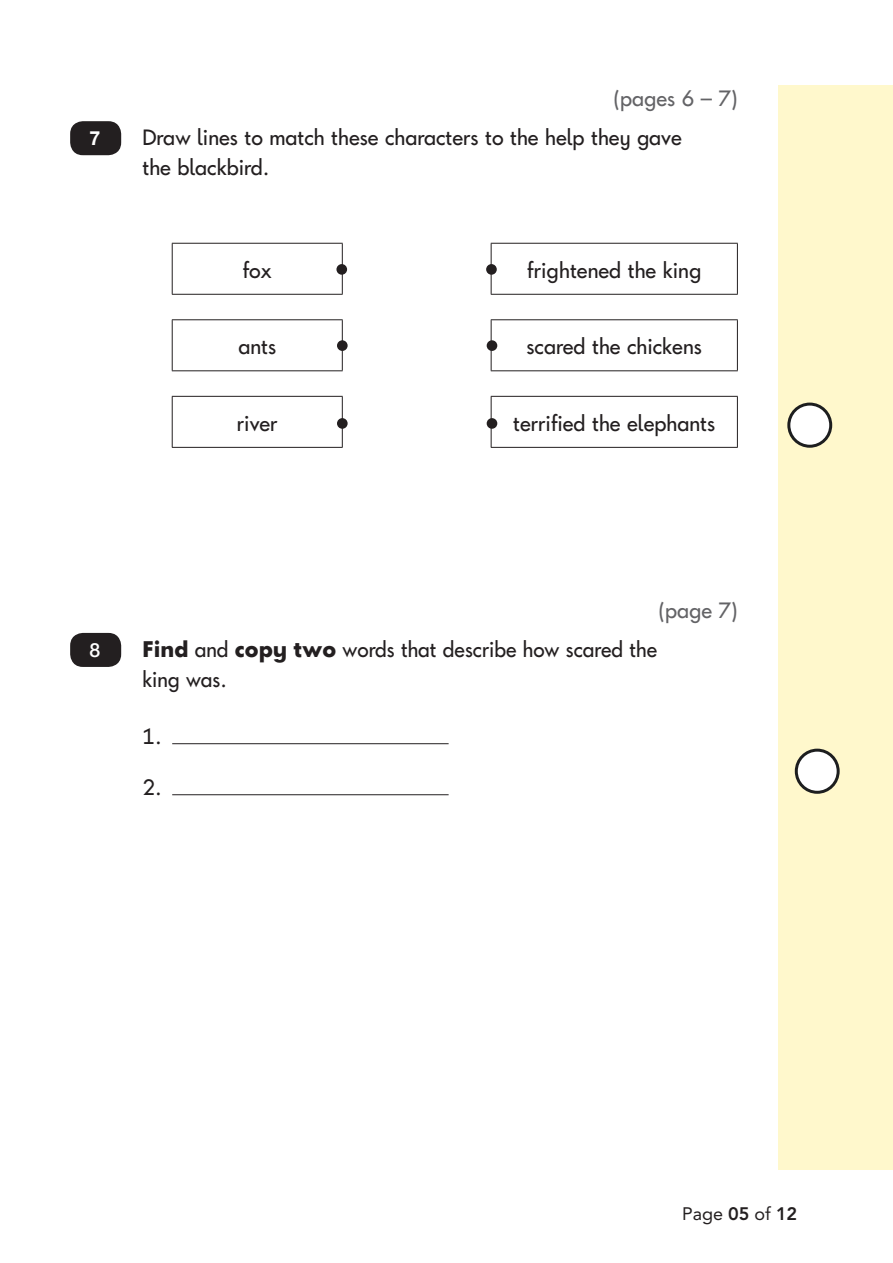
<style>
.page{position:relative;width:893px;height:1263px;background:#fff}
.page>*{position:absolute;margin:0;border:0;box-sizing:border-box;transform-origin:0 0}
.t1{font:22.5px/38.5px "Keystageone";color:#231f20}
.t2{font:22.5px "Keystageone";color:#636366}
.t3{font:700 19.5px "Helvetica Neue LT Std";color:#fff}
.t4{font:500 19.5px "Helvetica Neue LT Std";color:#fff}
.t5{font:18px "Avenir LT Std";color:#231f20}
.s1{color:#636366}
.s2{font-weight:700}
.s3{font-weight:800}
</style>
<div class="page">
<div style="left:778px;top:85px;width:115px;height:1084px;background:#fff8cc"></div>
<svg style="left:172px;top:243px;width:565px;height:204px"></svg>
<hr style="left:172px;top:243px;width:171px;height:1px;background:#231f20">
<hr style="left:172px;top:244px;width:1px;height:50px;background:#231f20">
<hr style="left:342px;top:244px;width:1px;height:50px;background:#231f20">
<hr style="left:491px;top:243px;width:247px;height:1px;background:#231f20">
<hr style="left:491px;top:244px;width:1px;height:50px;background:#231f20">
<hr style="left:737px;top:244px;width:1px;height:50px;background:#231f20">
<hr style="left:172px;top:294px;width:171px;height:1px;background:#231f20">
<hr style="left:491px;top:294px;width:247px;height:1px;background:#231f20">
<hr style="left:172px;top:319px;width:171px;height:1px;background:#231f20">
<hr style="left:172px;top:320px;width:1px;height:50px;background:#231f20">
<hr style="left:342px;top:320px;width:1px;height:50px;background:#231f20">
<hr style="left:491px;top:319px;width:247px;height:1px;background:#231f20">
<hr style="left:491px;top:320px;width:1px;height:50px;background:#231f20">
<hr style="left:737px;top:320px;width:1px;height:50px;background:#231f20">
<hr style="left:172px;top:370px;width:171px;height:1px;background:#231f20">
<hr style="left:491px;top:370px;width:247px;height:1px;background:#231f20">
<hr style="left:172px;top:396px;width:171px;height:1px;background:#231f20">
<hr style="left:491px;top:396px;width:247px;height:1px;background:#231f20">
<hr style="left:172px;top:447px;width:171px;height:1px;background:#231f20">
<hr style="left:491px;top:447px;width:247px;height:1px;background:#231f20">
<hr style="left:172px;top:397px;width:1px;height:50px;background:#231f20">
<hr style="left:342px;top:397px;width:1px;height:50px;background:#231f20">
<hr style="left:491px;top:397px;width:1px;height:50px;background:#231f20">
<hr style="left:737px;top:397px;width:1px;height:50px;background:#231f20">
<div style="left:336px;top:264px;width:11px;height:11px;background:#231f20;border-radius:50%"></div>
<div style="left:486px;top:264px;width:11px;height:11px;background:#231f20;border-radius:50%"></div>
<div style="left:337px;top:340px;width:11px;height:11px;background:#231f20;border-radius:50%"></div>
<div style="left:487px;top:340px;width:10px;height:11px;background:#231f20;border-radius:50%"></div>
<div style="left:337px;top:418px;width:11px;height:11px;background:#231f20;border-radius:50%"></div>
<div style="left:487px;top:418px;width:10px;height:11px;background:#231f20;border-radius:50%"></div>
<div style="left:70px;top:121px;width:51px;height:34px;background:#231f20;border-radius:13px"></div>
<div style="left:789px;top:404px;width:42px;height:42px;background:#fff;border-radius:50%"></div>
<div style="left:787px;top:403px;width:45px;height:45px;border:3px solid #1d1e1f;border-radius:50%"></div>
<hr style="left:172px;top:743px;width:277px;height:1px;background:#231f20">
<hr style="left:172px;top:794px;width:277px;height:1px;background:#231f20">
<div style="left:70px;top:633px;width:51px;height:34px;background:#231f20;border-radius:13px"></div>
<div style="left:796px;top:750px;width:42px;height:42px;background:#fff;border-radius:50%"></div>
<div style="left:795px;top:749px;width:45px;height:45px;border:3px solid #1d1e1f;border-radius:50%"></div>
<p class="t3" style="left:89px;top:126px;width:12px">7</p>
<p class="t1" style="left:142px;top:81px;width:597px;text-indent:471px"><span class="s1">(pages 6 – 7)<br></span>Draw lines to match these characters to the help they gave</p>
<p class="t1" style="left:142px;top:149px;width:128px">the blackbird.</p>
<p class="t1" style="left:243px;top:252px;width:30px">fox</p>
<p class="t1" style="left:527px;top:252px;width:176px">frightened the king</p>
<p class="t1" style="left:238px;top:329px;width:39px">ants</p>
<p class="t1" style="left:527px;top:329px;width:177px">scared the chickens</p>
<p class="t1" style="left:237px;top:405px;width:42px">river</p>
<p class="t1" style="left:513px;top:405px;width:204px">terrified the elephants</p>
<p class="t4" style="left:89px;top:638px;width:12px">8</p>
<p class="t2" style="left:659px;top:600px;width:81px">(page 7)</p>
<p class="t1" style="left:142px;top:635px;width:516px;line-height:30px"><span class="s2">Find</span> and <span class="s2">copy two</span> words that describe how scared the king was.</p>
<p class="t1" style="left:142px;top:718px;width:21px">1.</p>
<p class="t1" style="left:142px;top:769px;width:21px">2.</p>
<p class="t5" style="left:682px;top:1204px;width:117px">Page <span class="s3">05</span> of <span class="s3">12</span></p>
</div>
